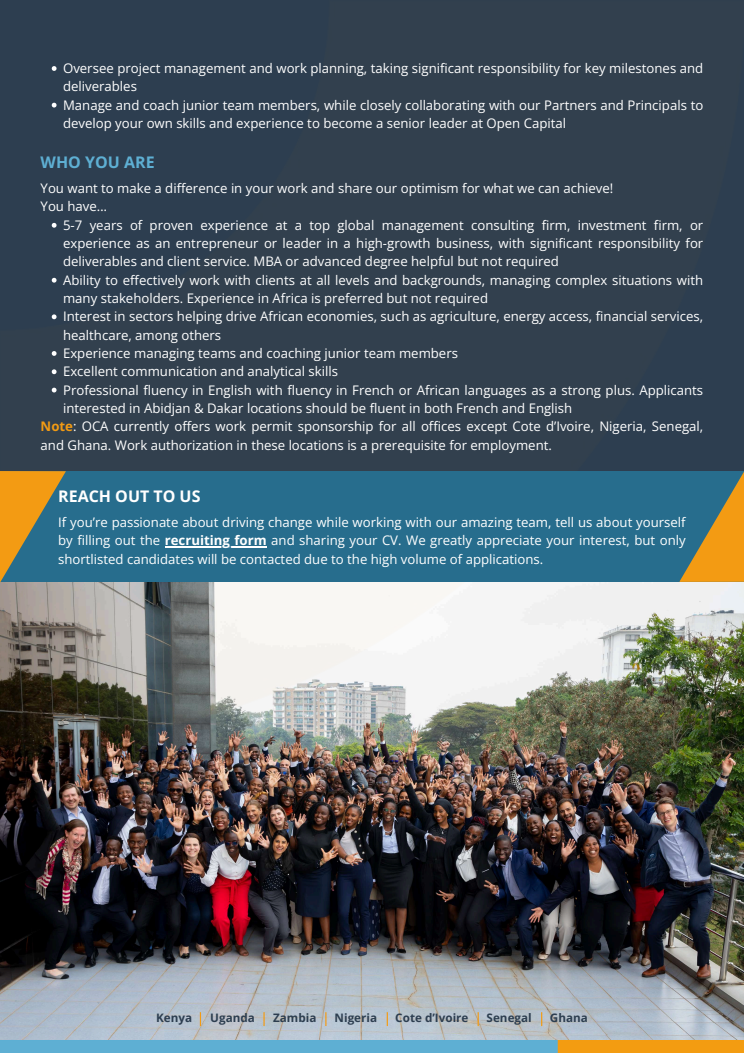
<style>
.page{position:relative;width:744px;height:1053px;background:#fff}
.page>*{position:absolute;margin:0;border:0;box-sizing:border-box;transform-origin:0 0}
.t1{font:700 16px "Open Sans";color:#fff}
.t2{font:700 16px "Open Sans";color:#5eafd3}
.t3{font:13.2px/18.3px "Open Sans";color:#fff}
.t4{font:700 11.68px "Open Sans";color:#2d3e50}
.s1{font-weight:700;color:#f39b13}
.s2{font-weight:700}
</style>
<div class="page">
<img style="left:0;top:744px;width:744px;height:308px">
<img style="left:0;top:0;width:744px;height:744px">
<svg style="left:200px;top:1012px;width:1px;height:13px"></svg>
<svg style="left:263px;top:1012px;width:2px;height:13px"></svg>
<svg style="left:325px;top:1012px;width:2px;height:13px"></svg>
<svg style="left:387px;top:1012px;width:1px;height:13px"></svg>
<svg style="left:478px;top:1012px;width:1px;height:13px"></svg>
<svg style="left:541px;top:1012px;width:1px;height:13px"></svg>
<div style="left:0;top:471px;width:744px;height:110px;background:#276d8d"></div>
<svg style="left:0;top:470px;width:66px;height:360px"></svg>
<svg style="left:52px;top:223px;width:5px;height:5px"></svg>
<svg style="left:52px;top:278px;width:5px;height:4px"></svg>
<svg style="left:52px;top:314px;width:5px;height:5px"></svg>
<svg style="left:52px;top:351px;width:5px;height:5px"></svg>
<svg style="left:52px;top:369px;width:5px;height:5px"></svg>
<svg style="left:52px;top:387px;width:5px;height:5px"></svg>
<hr style="left:165px;top:546px;width:102px;height:1px;background:#fff">
<svg style="left:679px;top:222px;width:65px;height:360px"></svg>
<svg style="left:52px;top:66px;width:5px;height:5px"></svg>
<svg style="left:52px;top:103px;width:5px;height:4px"></svg>
<p class="t3" style="left:63px;top:59px;width:642px">Oversee project management and work planning, taking significant responsibility for key milestones and deliverables<br>Manage and coach junior team members, while closely collaborating with our Partners and Principals to develop your own skills and experience to become a senior leader at Open Capital</p>
<p class="t2" style="left:41px;top:151px;width:116px">WHO YOU ARE</p>
<p class="t3" style="left:41px;top:179px;width:574px">You want to make a difference in your work and share our optimism for what we can achieve!<br>You have…</p>
<p class="t3" style="left:63px;top:215px;width:642px">5-7 years of proven experience at a top global management consulting firm, investment firm, or</p>
<p class="t3" style="left:63px;top:234px;width:642px">experience as an entrepreneur or leader in a high-growth business, with significant responsibility for</p>
<p class="t3" style="left:63px;top:252px;width:497px">deliverables and client service. MBA or advanced degree helpful but not required</p>
<p class="t3" style="left:63px;top:270px;width:642px">Ability to effectively work with clients at all levels and backgrounds, managing complex situations with</p>
<p class="t3" style="left:63px;top:289px;width:427px">many stakeholders. Experience in Africa is preferred but not required</p>
<p class="t3" style="left:63px;top:307px;width:642px">Interest in sectors helping drive African economies, such as agriculture, energy access, financial services,</p>
<p class="t3" style="left:63px;top:325px;width:160px">healthcare, among others</p>
<p class="t3" style="left:63px;top:343px;width:396px">Experience managing teams and coaching junior team members</p>
<p class="t3" style="left:63px;top:362px;width:276px">Excellent communication and analytical skills</p>
<p class="t3" style="left:63px;top:380px;width:642px">Professional fluency in English with fluency in French or African languages as a strong plus. Applicants</p>
<p class="t3" style="left:63px;top:398px;width:511px">interested in Abidjan &amp; Dakar locations should be fluent in both French and English</p>
<p class="t3" style="left:41px;top:417px;width:664px"><span class="s1">Note</span>: OCA currently offers work permit sponsorship for all offices except Cote d’Ivoire, Nigeria, Senegal,</p>
<p class="t3" style="left:41px;top:435px;width:513px">and Ghana. Work authorization in these locations is a prerequisite for employment.</p>
<p class="t1" style="left:58px;top:485px;width:144px">REACH OUT TO US</p>
<p class="t3" style="left:58px;top:513px;width:629px;text-align:justify">If you’re passionate about driving change while working with our amazing team, tell us about yourself by filling out the <span class="s2">recruiting form</span> and sharing your CV. We greatly appreciate your interest, but only shortlisted candidates will be contacted due to the high volume of applications.</p>
<p class="t4" style="left:156px;top:1009px;width:38px">Kenya</p>
<p class="t4" style="left:210px;top:1009px;width:46px">Uganda</p>
<p class="t4" style="left:273px;top:1009px;width:45px">Zambia</p>
<p class="t4" style="left:335px;top:1009px;width:44px">Nigeria</p>
<p class="t4" style="left:395px;top:1009px;width:75px">Cote d’Ivoire</p>
<p class="t4" style="left:487px;top:1009px;width:47px">Senegal</p>
<p class="t4" style="left:550px;top:1009px;width:39px">Ghana</p>
</div>
